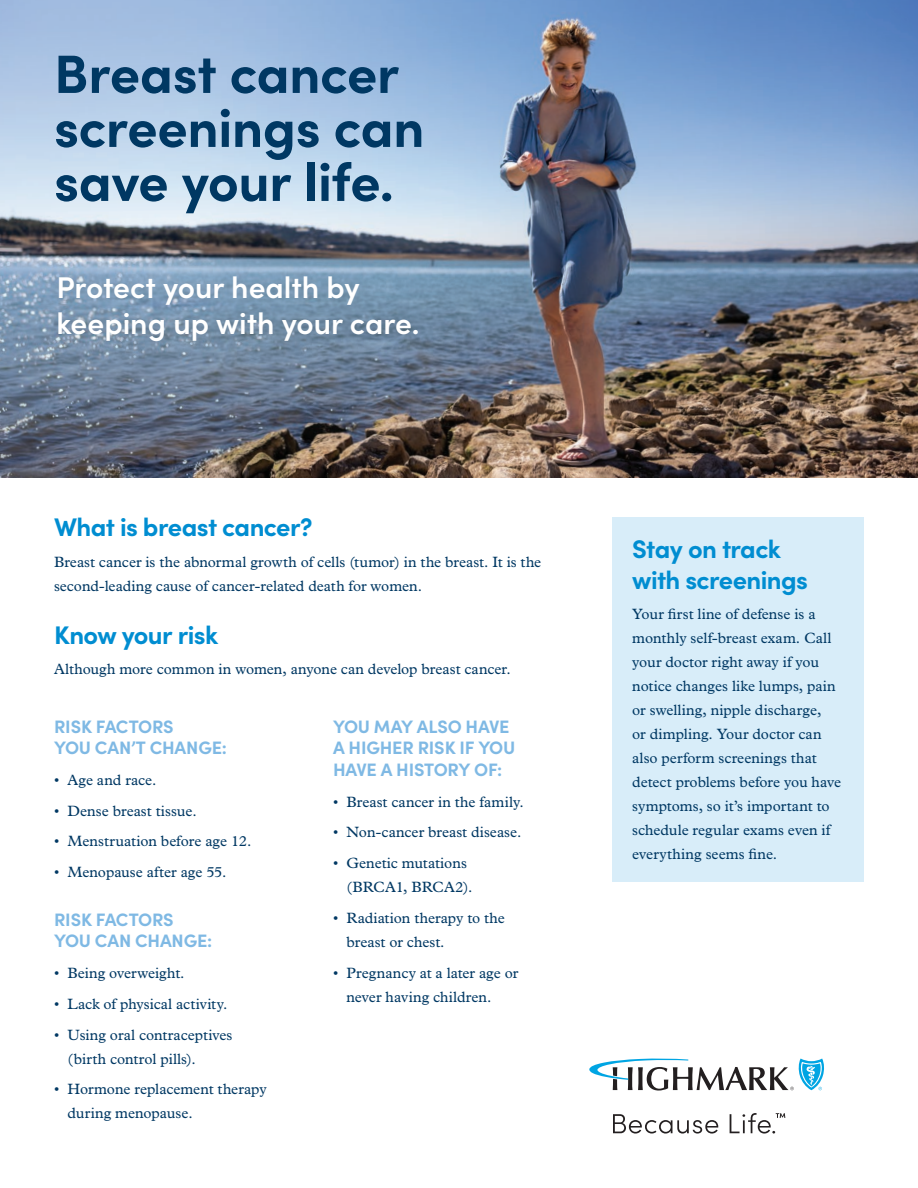
<style>
.page{position:relative;width:918px;height:1188px;background:#fff}
.page>*{position:absolute;margin:0;border:0;box-sizing:border-box;transform-origin:0 0}
.Disclaimer{font:700 54px/54px "Sofia Pro";letter-spacing:-.01em;color:#003863}
.List_Space_After{font:600 30px/36px "Sofia Pro";color:#fff}
.Subhead{font:700 25.5px/30.6px "Sofia Pro";letter-spacing:-.025em;color:#008dd1}
.Body_Head{font:700 18px/21.6px "Sofia Pro";letter-spacing:-.01em;color:#7fb9e4}
.Body{font:15px/24px "Plantin MT Pro";color:#003863}
</style>
<div class="page">
<img style="left:0;top:0;width:918px;height:477px">
<div style="left:46px;top:265px;width:383px;height:88px;background:#231f20;opacity:.2"></div>
<div style="left:612px;top:518px;width:252px;height:364px;background:#d8edf9"></div>
<svg style="left:613px;top:1114px;width:105px;height:20px"></svg>
<svg style="left:730px;top:1113px;width:55px;height:21px"></svg>
<svg style="left:589px;top:1058px;width:235px;height:33px"></svg>
<p class="Disclaimer" style="left:54px;top:43px;width:372px">Breast cancer screenings can save your life.</p>
<p class="List_Space_After" style="left:56px;top:267px;width:365px">Protect your health by keeping up with your care.</p>
<p class="Subhead" style="left:54px;top:510px;width:260px">What is breast cancer?</p>
<p class="Body" style="left:54px;top:550px;width:489px">Breast cancer is the abnormal growth of cells (tumor) in the breast. It is the second-leading cause of cancer-related death for women.</p>
<p class="Subhead" style="left:54px;top:617px;width:166px">Know your risk</p>
<p class="Body" style="left:54px;top:657px;width:459px">Although more common in women, anyone can develop breast cancer.</p>
<p class="Body_Head" style="left:54px;top:714px;width:174px">RISK FACTORS<br>YOU CAN’T CHANGE:</p>
<p class="Body" style="left:54px;top:768px;width:104px">• Age and race.</p>
<p class="Body" style="left:54px;top:799px;width:144px">• Dense breast tissue.</p>
<p class="Body" style="left:54px;top:830px;width:199px">• Menstruation before age 12.</p>
<p class="Body" style="left:54px;top:860px;width:174px">• Menopause after age 55.</p>
<p class="Body_Head" style="left:54px;top:907px;width:160px">RISK FACTORS<br>YOU CAN CHANGE:</p>
<p class="Body" style="left:54px;top:961px;width:132px">• Being overweight.</p>
<p class="Body" style="left:54px;top:992px;width:175px">• Lack of physical activity.</p>
<p class="Body" style="left:68px;top:1023px;width:166px;text-indent:-14px">• Using oral contraceptives (birth control pills).</p>
<p class="Body" style="left:68px;top:1077px;width:201px;text-indent:-14px">• Hormone replacement therapy during menopause.</p>
<p class="Body_Head" style="left:333px;top:714px;width:184px">YOU MAY ALSO HAVE<br>A HIGHER RISK IF YOU<br>HAVE A HISTORY OF:</p>
<p class="Body" style="left:333px;top:790px;width:192px">• Breast cancer in the family.</p>
<p class="Body" style="left:333px;top:820px;width:190px">• Non-cancer breast disease.</p>
<p class="Body" style="left:346px;top:851px;width:128px;text-indent:-14px">• Genetic mutations (BRCA1, BRCA2).</p>
<p class="Body" style="left:346px;top:906px;width:160px;text-indent:-14px">• Radiation therapy to the breast or chest.</p>
<p class="Body" style="left:346px;top:961px;width:173px;text-indent:-14px">• Pregnancy at a later age or never having children.</p>
<p class="Subhead" style="left:632px;top:532px;width:177px">Stay on track with screenings</p>
<p class="Body" style="left:632px;top:602px;width:210px">Your first line of defense is a monthly self-breast exam. Call your doctor right away if you notice changes like lumps, pain or swelling, nipple discharge,<br>or dimpling. Your doctor can also perform screenings that detect problems before you have symptoms, so it’s important to schedule regular exams even if everything seems fine.</p>
</div>
